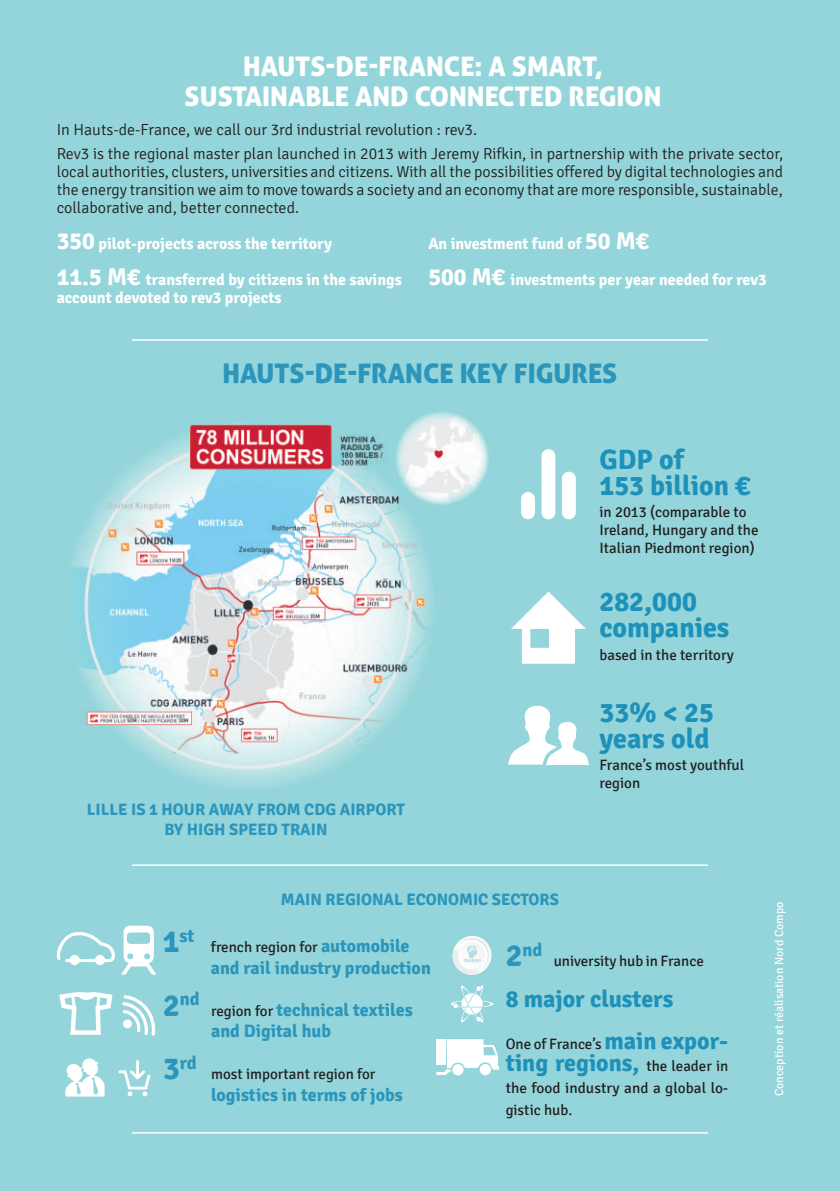
<style>
.page{position:relative;width:840px;height:1191px;background:#fff}
.page>*{position:absolute;margin:0;border:0;box-sizing:border-box;transform-origin:0 0}
.t1{font:700 28px/26px "Signika";color:#1d91b9}
.t2{font:27px/30px "Aller Display";color:#fff;text-align:center}
.t3{font:27px "Aller Display";color:#2b95bb}
.t4{font:700 24px "Signika";color:#1d91b9}
.t5{font:700 18.4px "Signika";color:#2b95bb}
.t6{font:700 18px/21.6px "Signika";color:#2b95bb}
.t7{font:700 16.4px/19.8px "Signika";color:#2b95bb;text-align:center}
.t8{font:300 16px/18px "Signika";color:#231f20}
.t9{font:700 16px/18px "Signika";color:#fff}
.t10{font:15px/18px "Signika";color:#231f20}
.t11{font:12px "Signika";color:#fff}
.s1{font-size:24px}
.s2{font-size:31.6px}
.s3{font-weight:700;font-size:18px;color:#2b95bb}
.s4{font-weight:400;font-size:15px;color:#231f20}
.s5{font-weight:700;font-size:24px;color:#1d91b9}
</style>
<div class="page">
<div style="left:0;top:0;width:839px;height:1191px;background:#93d5da"></div>
<hr style="left:132px;top:339px;width:575px;height:2px;background:#fff">
<img style="left:73px;top:412px;width:416px;height:375px">
<svg style="left:511px;top:591px;width:74px;height:72px"></svg>
<div style="left:541px;top:449px;width:14px;height:70px;background:#fff;border-radius:7px"></div>
<div style="left:520px;top:492px;width:14px;height:27px;background:#fff;border-radius:7px"></div>
<div style="left:561px;top:471px;width:14px;height:48px;background:#fff;border-radius:7px"></div>
<svg style="left:508px;top:705px;width:80px;height:60px"></svg>
<svg style="left:436px;top:1039px;width:63px;height:37px"></svg>
<svg style="left:65px;top:1058px;width:40px;height:38px"></svg>
<svg style="left:118px;top:1060px;width:32px;height:36px"></svg>
<svg style="left:57px;top:925px;width:99px;height:111px"></svg>
<svg style="left:452px;top:936px;width:40px;height:39px"></svg>
<svg style="left:451px;top:985px;width:42px;height:38px"></svg>
<hr style="left:132px;top:864px;width:575px;height:2px;background:#fff">
<hr style="left:132px;top:1132px;width:575px;height:1px;background:#fff">
<h2 class="t2" style="left:184px;top:51px;width:478px">HAUTS-DE-FRANCE: A SMART,<br>SUSTAINABLE AND CONNECTED REGION</h2>
<p class="t8" style="left:57px;top:118px;width:727px;line-height:23.6px">In Hauts-de-France, we call our 3rd industrial revolution : rev3.<br>Rev3 is the regional master plan launched in 2013 with Jeremy Rifkin, in partnership with the private sector,</p>
<p class="t8" style="left:57px;top:162px;width:727px;text-align:justify">local authorities, clusters, universities and citizens. With all the possibilities offered by digital technologies and the energy transition we aim to move towards a society and an economy that are more responsible, sustainable, collaborative and, better connected.</p>
<p class="t9" style="left:57px;top:234px;width:276px"><span class="s1">350</span> pilot-projects across the territory</p>
<p class="t9" style="left:57px;top:270px;width:346px"><span class="s1">11.5 M€</span> transferred by citizens in the savings account devoted to rev3 projects</p>
<p class="t9" style="left:428px;top:234px;width:222px">An investment fund of <span class="s1">50 M€</span></p>
<p class="t9" style="left:428px;top:270px;width:339px"><span class="s1">500 M€</span> investments per year needed for rev3</p>
<h2 class="t3" style="left:222px;top:357px;width:396px">HAUTS-DE-FRANCE KEY FIGURES</h2>
<h1 class="t1" style="left:599px;top:446px;width:153px">GDP of<br>153 billion €</h1>
<p class="t10" style="left:599px;top:503px;width:160px">in 2013 (comparable to<br>Ireland, Hungary and the<br>Italian Piedmont region)</p>
<h1 class="t1" style="left:599px;top:588px;width:131px">282,000 companies</h1>
<p class="t10" style="left:599px;top:645px;width:136px">based in the territory</p>
<p class="t7" style="left:87px;top:799px;width:319px">LILLE IS 1 HOUR AWAY FROM CDG AIRPORT<br>BY HIGH SPEED TRAIN</p>
<p class="t7" style="left:281px;top:890px;width:279px">MAIN REGIONAL ECONOMIC SECTORS</p>
<h1 class="t1" style="left:599px;top:699px;width:116px">33% &lt; 25 years old</h1>
<p class="t10" style="left:599px;top:756px;width:146px">France’s most youthful region</p>
<p class="t5" style="left:163px;top:924px;width:33px"><span class="s2">1</span>st</p>
<p class="t10" style="left:211px;top:938px;width:200px">french region for <span class="s3">automobile</span></p>
<p class="t6" style="left:211px;top:956px;width:221px">and rail industry production</p>
<p class="t5" style="left:163px;top:988px;width:38px"><span class="s2">2</span>nd</p>
<p class="t6" style="left:211px;top:998px;width:203px"><span class="s4">region for</span> technical textiles and Digital hub</p>
<p class="t5" style="left:163px;top:1051px;width:35px"><span class="s2">3</span>rd</p>
<p class="t10" style="left:211px;top:1065px;width:166px">most important region for</p>
<p class="t6" style="left:211px;top:1084px;width:193px">logistics in terms of jobs</p>
<p class="t5" style="left:505px;top:938px;width:38px"><span class="s2">2</span>nd</p>
<p class="t10" style="left:553px;top:952px;width:151px">university hub in France</p>
<h3 class="t4" style="left:505px;top:985px;width:169px">8 major clusters</h3>
<p class="t10" style="left:505px;top:1034px;width:224px">One of France’s <span class="s5">main expor-</span></p>
<h3 class="t4" style="left:505px;top:1048px;width:224px">ting regions, <span class="s4">the leader in</span></h3>
<p class="t10" style="left:505px;top:1076px;width:224px;line-height:22px">the food industry and a global lo&shy;gistic hub.</p>
<p class="t11" style="left:771px;top:1096px;width:196px;rotate:-90deg">Conception et réalisation Nord Compo</p>
</div>
